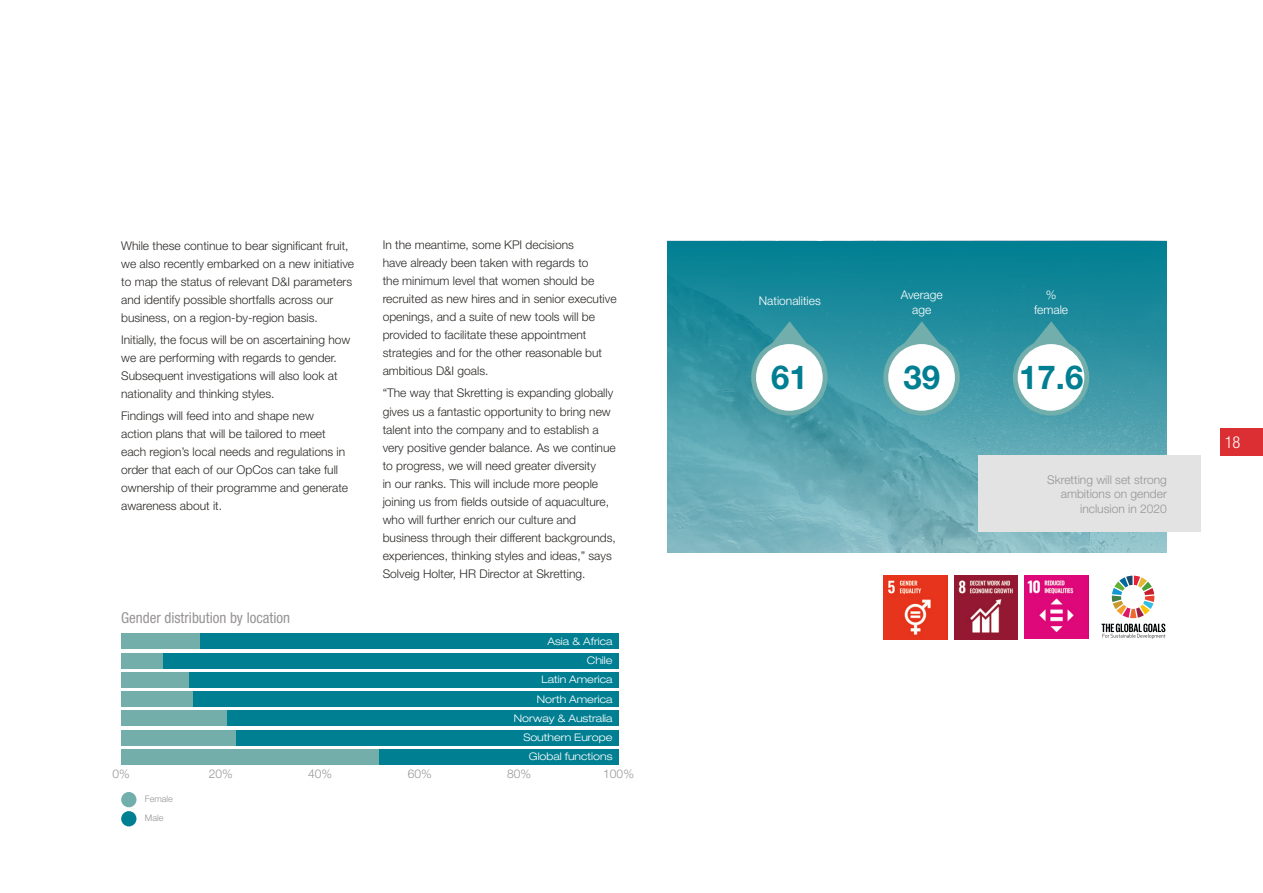
<style>
.page{position:relative;width:1263px;height:893px;background:#fff}
.page>*{position:absolute;margin:0;border:0;box-sizing:border-box;transform-origin:0 0}
.t1{font:700 33px "Helvetica Neue LT Std";color:#007f92}
.t2{font:300 condensed 16.5px "Helvetica Neue LT Std";color:#fff}
.t3{font:condensed 15px "Helvetica Neue LT Pro";color:#979496}
.t4{font:300 12px/18px "Helvetica Neue LT Std";color:#2c2a27}
.t5{font:300 12px/14.4px "Helvetica Neue LT Std";color:#979496;text-align:right}
.t6{font:300 12px/14.4px "Helvetica Neue LT Std";color:#fff;text-align:center}
.t7{font:300 expanded 10.5px/19.2px "Helvetica Neue LT Std";color:#fff;text-align:right}
.t8{font:300 9px/19.2px "Helvetica Neue LT Std";color:#979496}
</style>
<div class="page">
<div style="left:121px;top:634px;width:80px;height:15px;background:#73aeab"></div>
<div style="left:200px;top:634px;width:419px;height:15px;background:#007f92"></div>
<div style="left:121px;top:653px;width:42px;height:15px;background:#73aeab"></div>
<div style="left:163px;top:653px;width:456px;height:15px;background:#007f92"></div>
<div style="left:121px;top:673px;width:68px;height:15px;background:#73aeab"></div>
<div style="left:189px;top:673px;width:430px;height:15px;background:#007f92"></div>
<div style="left:121px;top:691px;width:72px;height:15px;background:#73aeab"></div>
<div style="left:193px;top:691px;width:426px;height:15px;background:#007f92"></div>
<div style="left:121px;top:711px;width:106px;height:15px;background:#73aeab"></div>
<div style="left:227px;top:711px;width:392px;height:15px;background:#007f92"></div>
<div style="left:121px;top:730px;width:115px;height:15px;background:#73aeab"></div>
<div style="left:236px;top:730px;width:383px;height:15px;background:#007f92"></div>
<div style="left:121px;top:749px;width:344px;height:15px;background:#73aeab"></div>
<div style="left:379px;top:749px;width:240px;height:15px;background:#007f92"></div>
<div style="left:121px;top:792px;width:15px;height:15px;background:#71aeac;border-radius:50%"></div>
<div style="left:121px;top:811px;width:15px;height:15px;background:#007f92;border-radius:50%"></div>
<svg style="left:667px;top:241px;width:500px;height:312px;background:#429ba9"></svg>
<div style="left:978px;top:456px;width:223px;height:76px;background:#e3e3e3"></div>
<svg style="left:997px;top:260px;width:4px;height:72px"></svg>
<svg style="left:1007px;top:260px;width:3px;height:72px"></svg>
<svg style="left:1016px;top:260px;width:3px;height:72px"></svg>
<svg style="left:1082px;top:260px;width:3px;height:72px"></svg>
<svg style="left:1092px;top:260px;width:3px;height:72px"></svg>
<svg style="left:1101px;top:260px;width:3px;height:72px"></svg>
<svg style="left:1111px;top:260px;width:3px;height:72px"></svg>
<svg style="left:771px;top:321px;width:37px;height:23px"></svg>
<div style="left:753px;top:342px;width:72px;height:71px;background:#fff;border-radius:50%"></div>
<div style="left:751px;top:339px;width:76px;height:77px;border:5px solid #71aeac;border-radius:50%"></div>
<svg style="left:903px;top:321px;width:37px;height:22px"></svg>
<div style="left:886px;top:342px;width:71px;height:71px;background:#fff;border-radius:50%"></div>
<div style="left:883px;top:339px;width:77px;height:77px;border:5px solid #71aeac;border-radius:50%"></div>
<svg style="left:1026px;top:260px;width:50px;height:85px;background:#1b899a"></svg>
<div style="left:1015px;top:342px;width:72px;height:71px;background:#fff;border-radius:50%"></div>
<div style="left:1013px;top:339px;width:76px;height:77px;border:5px solid #71aeac;border-radius:50%"></div>
<img style="left:884px;top:576px;width:63px;height:63px">
<img style="left:954px;top:576px;width:64px;height:63px">
<img style="left:1024px;top:575px;width:64px;height:64px">
<svg style="left:1112px;top:576px;width:42px;height:42px"></svg>
<svg style="left:1101px;top:624px;width:64px;height:15px"></svg>
<div style="left:1220px;top:428px;width:43px;height:28px;background:#dc2f34"></div>
<p class="t4" style="left:121px;top:236px;width:234px">While these continue to bear significant fruit, we also recently embarked on a new initiative to map the status of relevant D&amp;I parameters and identify possible shortfalls across our business, on a region-by-region basis.</p>
<p class="t4" style="left:121px;top:330px;width:231px">Initially, the focus will be on ascertaining how we are performing with regards to gender.<br>Subsequent investigations will also look at nationality and thinking styles.</p>
<p class="t4" style="left:121px;top:406px;width:228px">Findings will feed into and shape new action plans that will be tailored to meet each region’s local needs and regulations in order that each of our OpCos can take full ownership of their programme and generate awareness about it.</p>
<p class="t3" style="left:121px;top:609px;width:170px">Gender distribution by location</p>
<p class="t4" style="left:383px;top:236px;width:235px">In the meantime, some KPI decisions<br>have already been taken with regards to<br>the minimum level that women should be recruited as new hires and in senior executive openings, and a suite of new tools will be provided to facilitate these appointment strategies and for the other reasonable but ambitious D&amp;I goals.</p>
<p class="t4" style="left:383px;top:384px;width:235px">“The way that Skretting is expanding globally gives us a fantastic opportunity to bring new talent into the company and to establish a very positive gender balance. As we continue to progress, we will need greater diversity<br>in our ranks. This will include more people joining us from fields outside of aquaculture, who will further enrich our culture and business through their different backgrounds, experiences, thinking styles and ideas,” says Solveig Holter, HR Director at Skretting.</p>
<p class="t7" style="left:514px;top:632px;width:100px">Asia &amp; Africa<br>Chile<br>Latin America<br>North America<br>Norway &amp; Australia<br>Southern Europe<br>Global functions</p>
<p class="t5" style="left:113px;top:766px;width:19px">0%</p>
<p class="t5" style="left:209px;top:766px;width:26px">20%</p>
<p class="t5" style="left:308px;top:766px;width:26px">40%</p>
<p class="t5" style="left:408px;top:766px;width:26px">60%</p>
<p class="t5" style="left:507px;top:766px;width:26px">80%</p>
<p class="t5" style="left:603px;top:766px;width:32px">100%</p>
<p class="t8" style="left:145px;top:789px;width:30px">Female<br>Male</p>
<p class="t6" style="left:759px;top:294px;width:64px">Nationalities</p>
<p class="t6" style="left:901px;top:288px;width:44px">Average age</p>
<p class="t6" style="left:1034px;top:288px;width:36px">% female</p>
<h1 class="t1" style="left:771px;top:357px;width:38px">61</h1>
<h1 class="t1" style="left:903px;top:357px;width:38px">39</h1>
<h1 class="t1" style="left:1019px;top:357px;width:66px">17.6</h1>
<p class="t5" style="left:1047px;top:472px;width:121px">Skretting will set strong ambitions on gender inclusion in 2020</p>
<h2 class="t2" style="left:1225px;top:433px;width:17px">18</h2>
</div>
